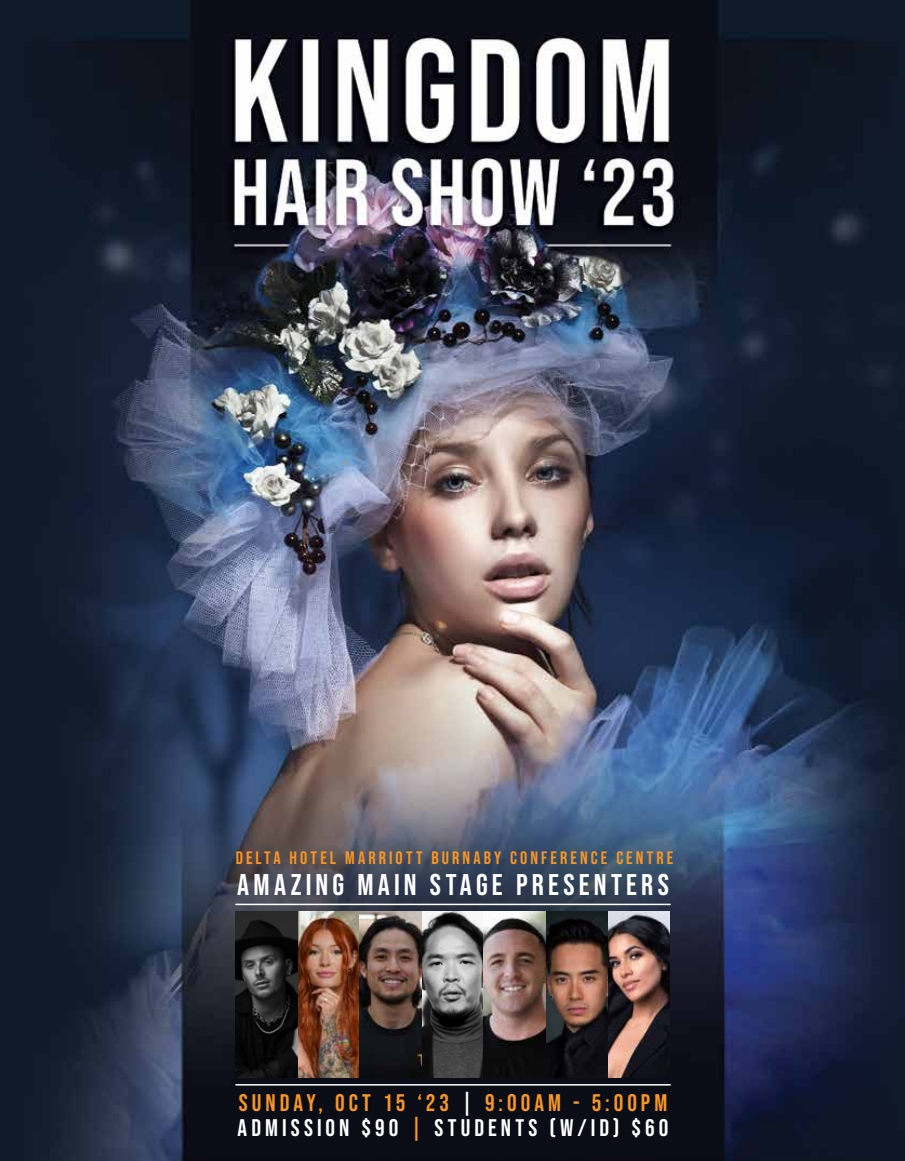
<style>
.page{position:relative;width:905px;height:1161px;background:#fff}
.page>*{position:absolute;margin:0;border:0;box-sizing:border-box;transform-origin:0 0}
.t1{font:30px "Bebas Neue";letter-spacing:.14em;color:#fff}
.t2{font:24px/25.3px "Bebas Neue";letter-spacing:.17em;color:#fff}
.t3{font:18px "Bebas Neue";letter-spacing:.17em;color:#f89624}
.s1{color:#f89624}
</style>
<div class="page">
<img style="left:0;top:0;width:904px;height:1161px">
<hr style="left:235px;top:1084px;width:435px;height:2px;background:#fff">
<hr style="left:235px;top:904px;width:435px;height:1px;background:#fff">
<img style="left:297px;top:911px;width:62px;height:167px">
<svg style="left:235px;top:911px;width:62px;height:167px;background:#1f1f1f"></svg>
<svg style="left:421px;top:911px;width:62px;height:167px;background:#666"></svg>
<img style="left:607px;top:911px;width:63px;height:167px">
<svg style="left:359px;top:911px;width:62px;height:167px;background:#4c3e39"></svg>
<img style="left:545px;top:911px;width:62px;height:167px">
<img style="left:483px;top:911px;width:62px;height:167px">
<p class="t3" style="left:236px;top:848px;width:439px">DELTA HOTEL MARRIOTT BURNABY CONFERENCE CENTRE</p>
<p class="t1" style="left:237px;top:867px;width:433px">AMAZING MAIN STAGE PRESENTERS</p>
<p class="t2" style="left:237px;top:1090px;width:432px"><span class="s1">SUNDAY, OCT 15 ‘23</span> | <span class="s1">9:00AM - 5:00PM<br></span>ADMISSION $90 <span class="s1">|</span> STUDENTS (w/ID) $60</p>
</div>
